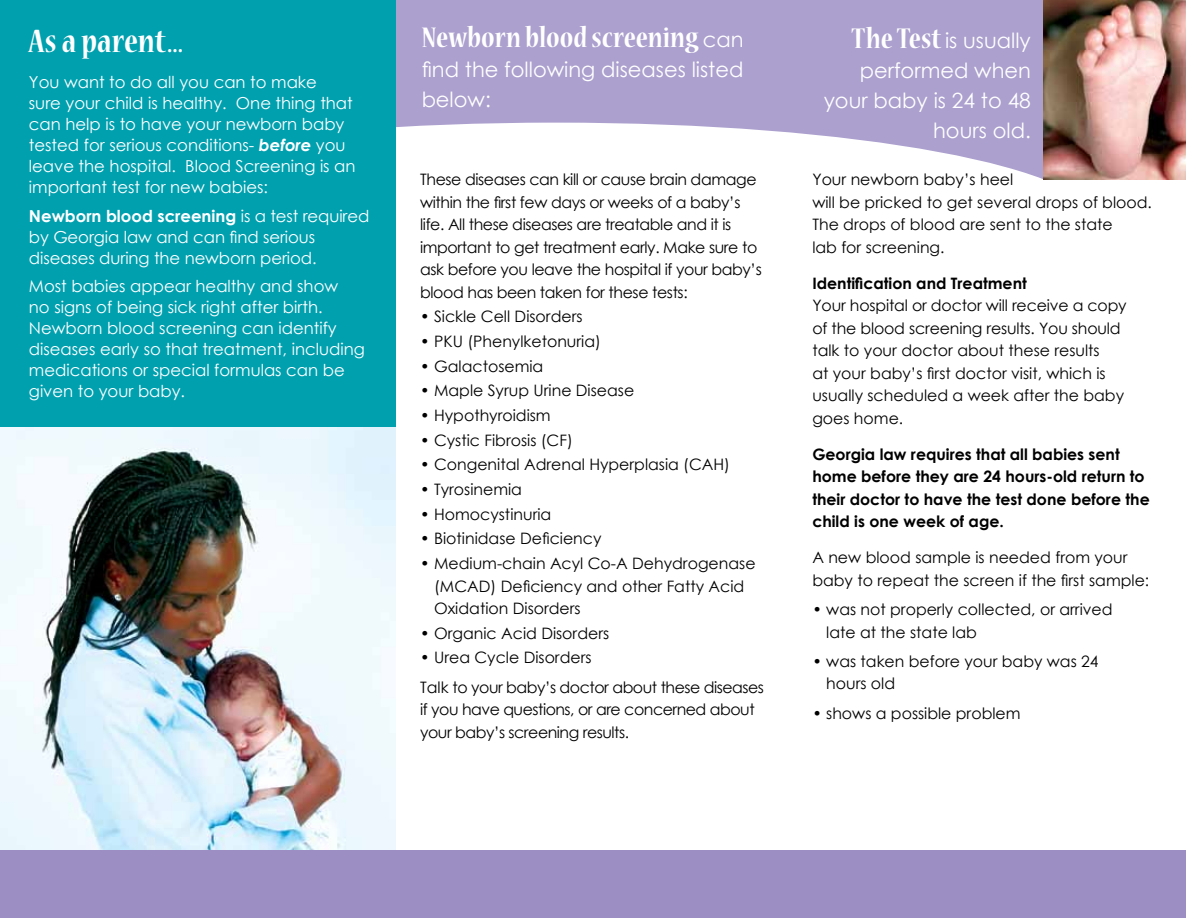
<style>
.page{position:relative;width:1186px;height:918px;background:#fff}
.page>*{position:absolute;margin:0;border:0;box-sizing:border-box;transform-origin:0 0}
.t1{font:700 condensed 36px "Nueva Std";color:#fff}
.t2{font:700 condensed 31.5px "Nueva Std";color:#fff}
.t3{font:21px/30px "Century Gothic";color:#fff}
.t4{font:16.5px/21px "Century Gothic";color:#fff}
.t5{font:15.75px/22.5px "Century Gothic";color:#000}
.t6{font:15.75px/22.5px "Century Gothic";letter-spacing:-.025em;color:#000}
.t7{font:700 15.75px/22.5px "Century Gothic";color:#000}
.t8{font:15.75px/29.2px "Century Gothic";letter-spacing:-.03em;color:#000}
.s1{font-weight:700;font-style:italic}
.s2{font-weight:700}
.s3{font-family:"Century Gothic";font-weight:400;font-stretch:normal;font-size:21px}
.s4{font-family:"Nueva Std";font-weight:700;font-stretch:condensed;font-size:31.5px}
</style>
<div class="page">
<div style="left:395px;top:0;width:791px;height:179px;background:#aca0ce"></div>
<div style="left:15px;top:123px;width:1082px;height:200px;background:#fff;border-radius:50%"></div>
<img style="left:1044px;top:0;width:142px;height:179px">
<img style="left:0;top:427px;width:395px;height:423px">
<div style="left:0;top:850px;width:1186px;height:68px;background:#9c8dc3"></div>
<div style="left:0;top:0;width:395px;height:427px;background:#00a0af"></div>
<h1 class="t1" style="left:29px;top:25px;width:156px">As a parent...</h1>
<p class="t4" style="left:29px;top:71px;width:328px">You want to do all you can to make<br>sure your child is healthy. One thing that can help is to have your newborn baby tested for serious conditions- <span class="s1">before</span> you leave the hospital. Blood Screening is an important test for new babies:</p>
<p class="t4" style="left:29px;top:206px;width:342px"><span class="s2">Newborn blood screening</span> is a test required by Georgia law and can find serious diseases during the newborn period.</p>
<p class="t4" style="left:29px;top:275px;width:337px">Most babies appear healthy and show<br>no signs of being sick right after birth.<br>Newborn blood screening can identify diseases early so that treatment, including medications or special formulas can be given to your baby.</p>
<h2 class="t2" style="left:422px;top:24px;width:323px">Newborn blood screening <span class="s3">can</span></h2>
<h3 class="t3" style="left:422px;top:54px;width:323px">find the following diseases listed below:</h3>
<p class="t6" style="left:420px;top:168px;width:343px">These diseases can kill or cause brain damage within the first few days or weeks of a baby’s life. All these diseases are treatable and it is important to get treatment early. Make sure to ask before you leave the hospital if your baby’s blood has been taken for these tests:</p>
<p class="t5" style="left:420px;top:305px;width:164px">• Sickle Cell Disorders</p>
<p class="t5" style="left:420px;top:330px;width:182px">• PKU (Phenylketonuria)</p>
<p class="t5" style="left:420px;top:355px;width:125px">• Galactosemia</p>
<p class="t5" style="left:420px;top:379px;width:216px">• Maple Syrup Urine Disease</p>
<p class="t5" style="left:420px;top:404px;width:132px">• Hypothyroidism</p>
<p class="t5" style="left:420px;top:429px;width:154px">• Cystic Fibrosis (CF)</p>
<p class="t5" style="left:420px;top:453px;width:311px">• Congenital Adrenal Hyperplasia (CAH)</p>
<p class="t5" style="left:420px;top:478px;width:103px">• Tyrosinemia</p>
<p class="t5" style="left:420px;top:503px;width:133px">• Homocystinuria</p>
<p class="t5" style="left:420px;top:527px;width:183px">• Biotinidase Deficiency</p>
<p class="t5" style="left:434px;top:552px;width:323px;text-indent:-14px">• Medium-chain Acyl Co-A Dehydrogenase (MCAD) Deficiency and other Fatty Acid<br>Oxidation Disorders</p>
<p class="t5" style="left:420px;top:622px;width:191px">• Organic Acid Disorders</p>
<p class="t8" style="left:420px;top:643px;width:345px">• Urea Cycle Disorders<br>Talk to your baby’s doctor about these diseases</p>
<p class="t8" style="left:420px;top:698px;width:336px;line-height:22.5px">if you have questions, or are concerned about your baby’s screening results.</p>
<h3 class="t3" style="left:824px;top:26px;width:209px;text-align:right"><span class="s4">The Test</span> is usually performed when your baby is 24 to 48 hours old.</h3>
<p class="t5" style="left:812px;top:168px;width:341px">Your newborn baby’s heel<br>will be pricked to get several drops of blood.<br>The drops of blood are sent to the state<br>lab for screening.</p>
<p class="t7" style="left:812px;top:271px;width:216px">Identification and Treatment</p>
<p class="t5" style="left:812px;top:294px;width:316px">Your hospital or doctor will receive a copy of the blood screening results. You should talk to your doctor about these results<br>at your baby’s first doctor visit, which is usually scheduled a week after the baby goes home.</p>
<p class="t7" style="left:812px;top:442px;width:339px">Georgia law requires that all babies sent home before they are 24 hours-old return to their doctor to have the test done before the child is one week of age.</p>
<p class="t5" style="left:812px;top:546px;width:338px">A new blood sample is needed from your baby to repeat the screen if the first sample:</p>
<p class="t5" style="left:826px;top:598px;width:288px;text-indent:-14px">• was not properly collected, or arrived late at the state lab</p>
<p class="t5" style="left:826px;top:650px;width:274px;text-indent:-14px">• was taken before your baby was 24 hours old</p>
<p class="t5" style="left:812px;top:702px;width:210px">• shows a possible problem</p>
</div>
